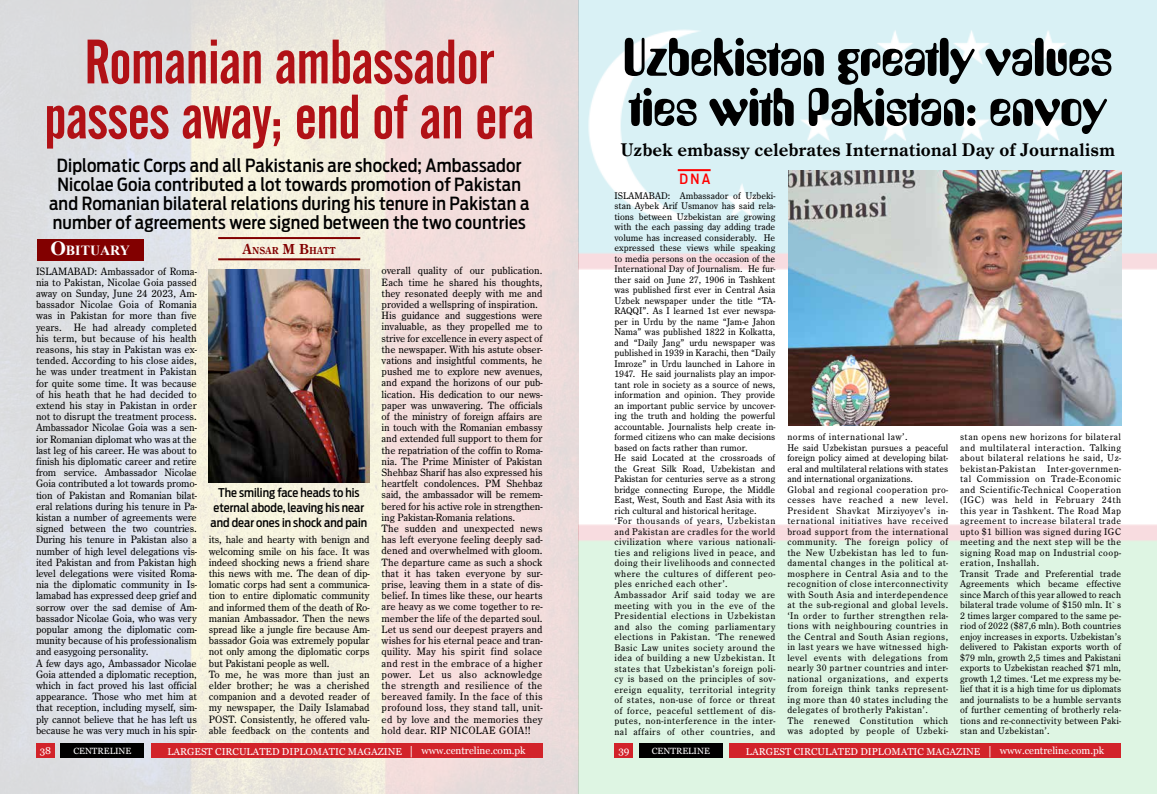
<style>
.page{position:relative;width:1157px;height:794px;background:#fff}
.page>*{position:absolute;margin:0;border:0;box-sizing:border-box;transform-origin:0 0}
.t1{font:62px/55px "Alternate Gothic No 2 BT";letter-spacing:-.01em;color:#b11116;text-align:center}
.t2{font:52px/50px "Amelia BT";color:#000}
.t3{font:700 19px "Century Old Sty TEE";color:#000}
.t4{font:500 18px/19px "Antenna Cond";letter-spacing:.01em;color:#000;text-align:center}
.t5{font:700 14px "Times New Roman";color:#fff}
.t6{font:500 14px "Antenna Cond";color:#f00}
.t7{font:500 12px/15px "Antenna Cond";color:#000;text-align:center}
.t8{font:11px/11.2px "Century Old Sty TEE";letter-spacing:-.01em;color:#000}
.t9{font:700 10.5px "Century Old Sty TEE";color:#820000}
.t10{font:10px/10.5px "Century Old Sty TEE";letter-spacing:.03em;color:#000}
.t11{font:10px/10.5px "Century Old Sty TEE";color:#000}
.t12{font:10px "Georgia";color:#fff}
.t13{font:9px "Georgia";color:#fff}
.s1{font-size:15px}
.s2{font-size:20px}
.s3{font-size:12px}
</style>
<div class="page">
<img style="left:0;top:0;width:1157px;height:794px">
<div style="left:36px;top:743px;width:19px;height:15px;background:#d2232a"></div>
<div style="left:151px;top:743px;width:391px;height:15px;background:#d2232a"></div>
<div style="left:61px;top:743px;width:83px;height:15px;background:#000"></div>
<div style="left:614px;top:743px;width:19px;height:15px;background:#d2232a"></div>
<div style="left:729px;top:743px;width:392px;height:15px;background:#d2232a"></div>
<div style="left:639px;top:743px;width:83px;height:15px;background:#000"></div>
<hr style="left:218px;top:258px;width:142px;height:2px;background:#820000">
<hr style="left:218px;top:237px;width:142px;height:2px;background:#820000">
<div style="left:37px;top:239px;width:106px;height:21px;background:#820000"></div>
<img style="left:209px;top:269px;width:161px;height:213px">
<img style="left:788px;top:170px;width:333px;height:255px">
<hr style="left:677px;top:169px;width:33px;height:2px;background:#f00">
<h1 class="t1" style="left:44px;top:35px;width:492px">Romanian ambassador passes away; end of an era</h1>
<p class="t4" style="left:49px;top:156px;width:482px">Diplomatic Corps and all Pakistanis are shocked; Ambassador Nicolae Goia contributed a lot towards promotion of Pakistan and Romanian bilateral relations during his tenure in Pakistan a number of agreements were signed between the two countries</p>
<p class="t9" style="left:242px;top:244px;width:95px"><span class="s1">A</span>NSAR <span class="s1">M B</span>HATT</p>
<p class="t8" style="left:36px;top:265px;width:162px">ISLAMABAD: Ambassador of Roma&shy;nia to Pakistan, Nicolae Goia passed away on Sunday, June 24 2023, Am&shy;bassador Nicolae Goia of Romania was in Pakistan for more than five years. He had already completed his term, but because of his health reasons, his stay in Pakistan was ex&shy;tended. According to his close aides, he was under treatment in Pakistan for quite some time. It was because of his heath that he had decided to extend his stay in Pakistan in order not to disrupt the treatment process.<br>Ambassador Nicolae Goia was a sen&shy;ior Romanian diplomat who was at the last leg of his career. He was about to finish his diplomatic career and retire from service. Ambassador Nicolae Goia contributed a lot towards promo&shy;tion of Pakistan and Romanian bilat&shy;eral relations during his tenure in Pa&shy;kistan a number of agreements were signed between the two countries.<br>During his tenure in Pakistan also a number of high level delegations vis&shy;ited Pakistan and from Pakistan high level delegations were visited Roma&shy;nia the diplomatic community in Is&shy;lamabad has expressed deep grief and sorrow over the sad demise of Am&shy;bassador Nicolae Goia, who was very popular among the diplomatic com&shy;munity because of his professionalism and easygoing personality.<br>A few days ago, Ambassador Nicolae Goia attended a diplomatic reception, which in fact proved his last official appearance. Those who met him at that reception, including myself, sim&shy;ply cannot believe that he has left us because he was very much in his spir-</p>
<p class="t5" style="left:50px;top:241px;width:81px"><span class="s2">O</span>BITUARY</p>
<p class="t8" style="left:382px;top:265px;width:162px">overall quality of our publication.<br>Each time he shared his thoughts, they resonated deeply with me and provided a wellspring of inspiration.<br>His guidance and suggestions were invaluable, as they propelled me to strive for excellence in every aspect of the newspaper. With his astute obser&shy;vations and insightful comments, he pushed me to explore new avenues, and expand the horizons of our pub&shy;lication. His dedication to our news&shy;paper was unwavering. The officials of the ministry of foreign affairs are in touch with the Romanian embassy and extended full support to them for the repatriation of the coffin to Roma&shy;nia. The Prime Minister of Pakistan Shehbaz Sharif has also expressed his heartfelt condolences. PM Shehbaz said, the ambassador will be remem&shy;bered for his active role in strengthen&shy;ing Pakistan-Romania relations.<br>The sudden and unexpected news has left everyone feeling deeply sad&shy;dened and overwhelmed with gloom.<br>The departure came as such a shock that it has taken everyone by sur&shy;prise, leaving them in a state of dis&shy;belief. In times like these, our hearts are heavy as we come together to re&shy;member the life of the departed soul.<br>Let us send our deepest prayers and wishes for his eternal peace and tran&shy;quility. May his spirit find solace and rest in the embrace of a higher power. Let us also acknowledge the strength and resilience of the bereaved family. In the face of this profound loss, they stand tall, unit&shy;ed by love and the memories they hold dear. RIP NICOLAE GOIA!!</p>
<p class="t7" style="left:210px;top:485px;width:158px">The smiling face heads to his eternal abode, leaving his near and dear ones in shock and pain</p>
<p class="t8" style="left:209px;top:534px;width:162px">its, hale and hearty with benign and welcoming smile on his face. It was indeed shocking news a friend share this news with me. The dean of dip&shy;lomatic corps had sent a communica&shy;tion to entire diplomatic community and informed them of the death of Ro&shy;manian Ambassador. Then the news spread like a jungle fire because Am&shy;bassador Goia was extremely popular not only among the diplomatic corps but Pakistani people as well.<br>To me, he was more than just an elder brother; he was a cherished companion and a devoted reader of my newspaper, the Daily Islamabad POST. Consistently, he offered valu&shy;able feedback on the contents and</p>
<p class="t12" style="left:40px;top:744px;width:13px">38</p>
<p class="t13" style="left:73px;top:746px;width:13px">Centreline</p>
<p class="t12" style="left:167px;top:745px;width:360px">LARGEST CIRCULATED DIPLOMATIC MAGAZINE <span class="s3">|</span> www.centreline.com.pk</p>
<h2 class="t2" style="left:623px;top:32px;width:491px">Uzbekistan greatly values ties with Pakistan: envoy</h2>
<h3 class="t3" style="left:620px;top:139px;width:496px">Uzbek embassy celebrates International Day of Journalism</h3>
<p class="t6" style="left:679px;top:171px;width:32px">D N A</p>
<p class="t11" style="left:614px;top:190px;width:162px">ISLAMABAD: Ambassador of Uzbeki&shy;stan Aybek Arif Usmanov has said rela&shy;tions between Uzbekistan are growing with the each passing day adding trade volume has increased considerably. He expressed these views while speaking to media persons on the occasion of the International Day of Journalism. He fur&shy;ther said on June 27, 1906 in Tashkent was published first ever in Central Asia Uzbek newspaper under the title “TA-RAQQI”. As I learned 1st ever newspa&shy;per in Urdu by the name “Jam-e Jahon Nama” was published 1822 in Kolkatta, and “Daily Jang” urdu newspaper was published in 1939 in Karachi, then “Daily Imroze” in Urdu launched in Lahore in 1947. He said journalists play an impor&shy;tant role in society as a source of news, information and opinion. They provide an important public service by uncover&shy;ing the truth and holding the powerful accountable. Journalists help create in&shy;formed citizens who can make decisions based on facts rather than rumor.<br>He said Located at the crossroads of the Great Silk Road, Uzbekistan and Pakistan for centuries serve as a strong bridge connecting Europe, the Middle East, West, South and East Asia with its rich cultural and historical heritage. ‘For thousands of years, Uzbekistan and Pakistan are cradles for the world civilization where various nationali&shy;ties and religions lived in peace, and doing their livelihoods and connected where the cultures of different peo&shy;ples enriched each other’.<br>Ambassador Arif said today we are meeting with you in the eve of the Presidential elections in Uzbekistan and also the coming parliamentary elections in Pakistan. ‘The renewed Basic Law unites society around the idea of building a new Uzbekistan. It states that Uzbekistan's foreign poli&shy;cy is based on the principles of sov&shy;ereign equality, territorial integrity of states, non-use of force or threat of force, peaceful settlement of dis&shy;putes, non-interference in the inter&shy;nal affairs of other countries, and</p>
<p class="t10" style="left:787px;top:431px;width:162px">norms of international law’.<br>He said Uzbekistan pursues a peaceful foreign policy aimed at developing bilat&shy;eral and multilateral relations with states and international organizations.<br>Global and regional cooperation pro&shy;cesses have reached a new level.<br>President Shavkat Mirziyoyev's in&shy;ternational initiatives have received broad support from the international community. The foreign policy of the New Uzbekistan has led to fun&shy;damental changes in the political at&shy;mosphere in Central Asia and to the recognition of close interconnectivity with South Asia and interdependence at the sub-regional and global levels. ‘In order to further strengthen rela&shy;tions with neighbouring countries in the Central and South Asian regions, in last years we have witnessed high&shy;level events with delegations from nearly 30 partner countries and inter&shy;national organizations, and experts from foreign think tanks represent&shy;ing more than 40 states including the delegates of brotherly Pakistan’.<br>The renewed Constitution which was adopted by people of Uzbeki-</p>
<p class="t10" style="left:960px;top:431px;width:162px">stan opens new horizons for bilateral and multilateral interaction. Talking about bilateral relations he said, Uz&shy;bekistan-Pakistan Inter-governmen&shy;tal Commission on Trade-Economic and Scientific-Technical Cooperation (IGC) was held in February 24th this year in Tashkent. The Road Map agreement to increase bilateral trade upto $1 billion was signed during IGC meeting and the next step will be the signing Road map on Industrial coop&shy;eration, Inshallah.<br>Transit Trade and Preferential trade Agreements which became effective since March of this year allowed to reach bilateral trade volume of $150 mln. It`s 2 times larger compared to the same pe&shy;riod of 2022 ($87,6 mln). Both countries enjoy increases in exports. Uzbekistan’s delivered to Pakistan exports worth of $79 mln, growth 2,5 times and Pakistani exports to Uzbekistan reached $71 mln, growth 1,2 times. ‘Let me express my be&shy;lief that it is a high time for us diplomats and journalists to be a humble servants of further cementing of brotherly rela&shy;tions and re-connectivity between Paki&shy;stan and Uzbekistan’.</p>
<p class="t12" style="left:618px;top:744px;width:13px">39</p>
<p class="t13" style="left:652px;top:746px;width:13px">Centreline</p>
<p class="t12" style="left:746px;top:745px;width:360px">LARGEST CIRCULATED DIPLOMATIC MAGAZINE <span class="s3">|</span> www.centreline.com.pk</p>
</div>
